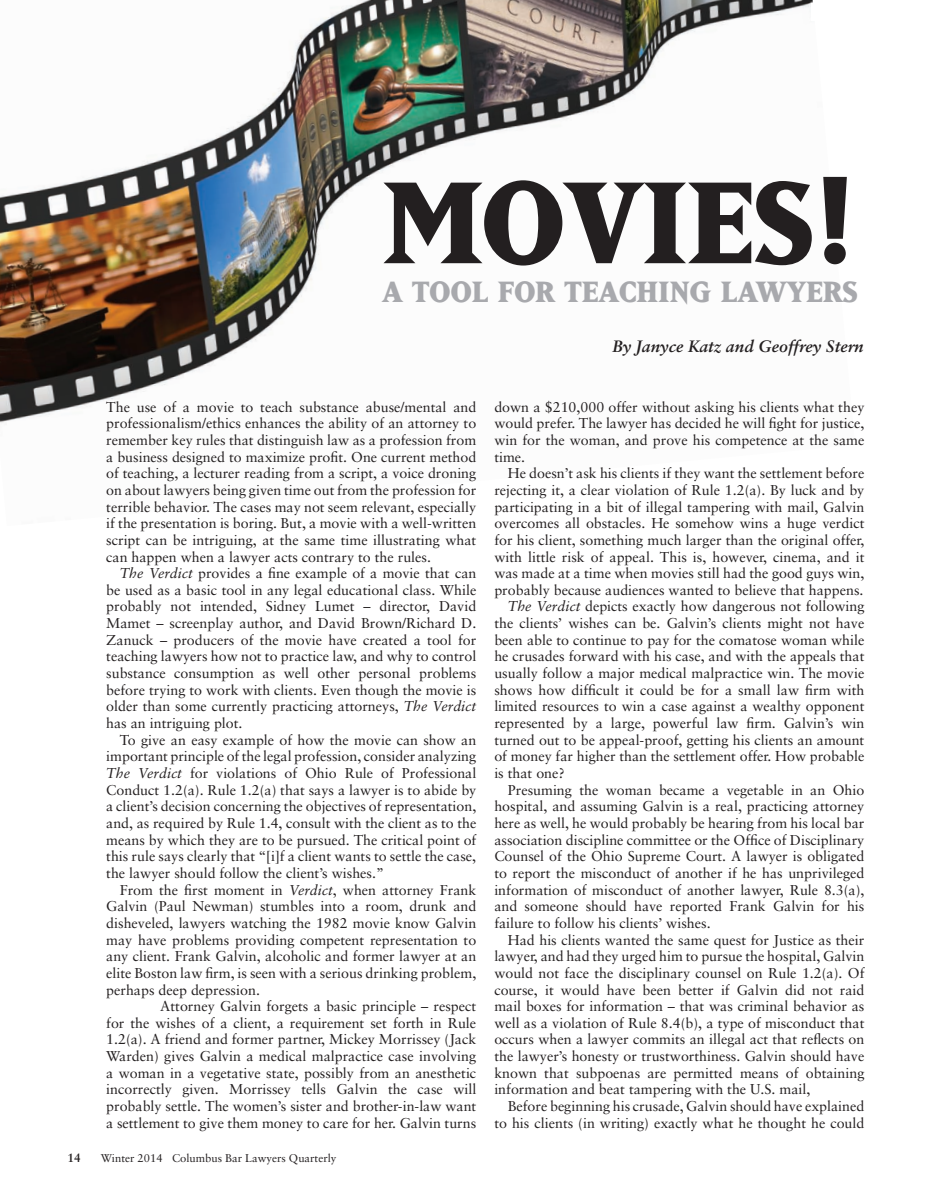
<style>
.page{position:relative;width:932px;height:1202px;background:#fff}
.page>*{position:absolute;margin:0;border:0;box-sizing:border-box;transform-origin:0 0}
.t1{font:800 136.5px "Matrix";color:#231f20}
.t2{font:800 34.5px "Matrix";color:#a8a9ad}
.t3{font:italic 700 16.5px "Sabon";color:#231f20}
.t4{font:14.25px/16.6px "Sabon";color:#231f20;text-align:justify}
.t5{font:700 12px "Sabon";color:#231f20}
.t6{font:11.25px "Sabon";color:#231f20}
.s1{font-style:italic}
</style>
<div class="page">
<img style="left:0;top:0;width:813px;height:423px">
<div style="left:810px;top:3px;width:7px;height:17px;background:#fff"></div>
<h1 class="t1" style="left:382px;top:154px;width:478px">MOVIES!</h1>
<h2 class="t2" style="left:382px;top:275px;width:477px">A TOOL FOR TEACHING LAWYERS</h2>
<p class="t3" style="left:612px;top:336px;width:252px">By Janyce Katz and Geoffrey Stern</p>
<p class="t4" style="left:106px;top:398px;width:371px">The use of a movie to teach substance abuse/mental and professionalism/ethics enhances the ability of an attorney to remember key rules that distinguish law as a profession from a business designed to maximize profit. One current method of teaching, a lecturer reading from a script, a voice droning on about lawyers being given time out from the profession for terrible behavior. The cases may not seem relevant, especially if the presentation is boring. But, a movie with a well-written script can be intriguing, at the same time illustrating what can happen when a lawyer acts contrary to the rules.</p>
<p class="t4" style="left:106px;top:565px;width:371px;text-indent:14px"><span class="s1">The Verdict</span> provides a fine example of a movie that can be used as a basic tool in any legal educational class. While probably not intended, Sidney Lumet – director, David Mamet – screenplay author, and David Brown/Richard D.<br>Zanuck – producers of the movie have created a tool for teaching lawyers how not to practice law, and why to control substance consumption as well other personal problems before trying to work with clients. Even though the movie is older than some currently practicing attorneys, <span class="s1">The Verdict </span>has an intriguing plot.</p>
<p class="t4" style="left:106px;top:731px;width:371px;text-indent:14px">To give an easy example of how the movie can show an important principle of the legal profession, consider analyzing <span class="s1">The Verdict</span> for violations of Ohio Rule of Professional Conduct 1.2(a). Rule 1.2(a) that says a lawyer is to abide by a client’s decision concerning the objectives of representation, and, as required by Rule 1.4, consult with the client as to the means by which they are to be pursued. The critical point of this rule says clearly that “[i]f a client wants to settle the case, the lawyer should follow the client’s wishes.”</p>
<p class="t4" style="left:106px;top:881px;width:371px;text-indent:14px">From the first moment in <span class="s1">Verdict</span>, when attorney Frank Galvin (Paul Newman) stumbles into a room, drunk and disheveled, lawyers watching the 1982 movie know Galvin may have problems providing competent representation to any client. Frank Galvin, alcoholic and former lawyer at an elite Boston law firm, is seen with a serious drinking problem, perhaps deep depression.</p>
<p class="t4" style="left:106px;top:997px;width:371px;text-indent:54px">Attorney Galvin forgets a basic principle – respect for the wishes of a client, a requirement set forth in Rule 1.2(a). A friend and former partner, Mickey Morrissey (Jack Warden) gives Galvin a medical malpractice case involving a woman in a vegetative state, possibly from an anesthetic incorrectly given. Morrissey tells Galvin the case will probably settle. The women’s sister and brother-in-law want a settlement to give them money to care for her. Galvin turns</p>
<p class="t5" style="left:68px;top:1150px;width:15px">14</p>
<p class="t6" style="left:101px;top:1151px;width:237px">Winter 2014 Columbus Bar Lawyers Quarterly</p>
<p class="t4" style="left:494px;top:398px;width:371px">down a $210,000 offer without asking his clients what they would prefer. The lawyer has decided he will fight for justice, win for the woman, and prove his competence at the same time.</p>
<p class="t4" style="left:508px;top:465px;width:358px">He doesn’t ask his clients if they want the settlement before</p>
<p class="t4" style="left:494px;top:481px;width:371px">rejecting it, a clear violation of Rule 1.2(a). By luck and by</p>
<p class="t4" style="left:494px;top:498px;width:371px">participating in a bit of illegal tampering with mail, Galvin</p>
<p class="t4" style="left:494px;top:515px;width:371px">overcomes all obstacles. He somehow wins a huge verdict</p>
<p class="t4" style="left:494px;top:531px;width:371px">for his client, something much larger than the original offer,</p>
<p class="t4" style="left:494px;top:548px;width:371px">with little risk of appeal. This is, however, cinema, and it</p>
<p class="t4" style="left:494px;top:565px;width:371px">was made at a time when movies still had the good guys win,</p>
<p class="t4" style="left:494px;top:581px;width:370px">probably because audiences wanted to believe that happens.</p>
<p class="t4" style="left:508px;top:598px;width:358px"><span class="s1">The Verdict</span> depicts exactly how dangerous not following</p>
<p class="t4" style="left:494px;top:614px;width:371px">the clients’ wishes can be. Galvin’s clients might not have</p>
<p class="t4" style="left:494px;top:631px;width:371px">been able to continue to pay for the comatose woman while</p>
<p class="t4" style="left:494px;top:648px;width:371px">he crusades forward with his case, and with the appeals that</p>
<p class="t4" style="left:494px;top:664px;width:371px">usually follow a major medical malpractice win. The movie</p>
<p class="t4" style="left:494px;top:681px;width:371px">shows how difficult it could be for a small law firm with</p>
<p class="t4" style="left:494px;top:698px;width:371px">limited resources to win a case against a wealthy opponent</p>
<p class="t4" style="left:494px;top:714px;width:371px">represented by a large, powerful law firm. Galvin’s win</p>
<p class="t4" style="left:494px;top:731px;width:371px">turned out to be appeal-proof, getting his clients an amount</p>
<p class="t4" style="left:494px;top:748px;width:371px">of money far higher than the settlement offer. How probable</p>
<p class="t4" style="left:494px;top:764px;width:72px">is that one?</p>
<p class="t4" style="left:508px;top:781px;width:358px">Presuming the woman became a vegetable in an Ohio</p>
<p class="t4" style="left:494px;top:798px;width:371px">hospital, and assuming Galvin is a real, practicing attorney</p>
<p class="t4" style="left:494px;top:814px;width:371px">here as well, he would probably be hearing from his local bar</p>
<p class="t4" style="left:494px;top:831px;width:371px">association discipline committee or the Office of Disciplinary</p>
<p class="t4" style="left:494px;top:847px;width:371px">Counsel of the Ohio Supreme Court. A lawyer is obligated</p>
<p class="t4" style="left:494px;top:864px;width:371px">to report the misconduct of another if he has unprivileged</p>
<p class="t4" style="left:494px;top:881px;width:371px">information of misconduct of another lawyer, Rule 8.3(a),</p>
<p class="t4" style="left:494px;top:897px;width:371px">and someone should have reported Frank Galvin for his</p>
<p class="t4" style="left:494px;top:914px;width:218px">failure to follow his clients’ wishes.</p>
<p class="t4" style="left:508px;top:931px;width:358px">Had his clients wanted the same quest for Justice as their</p>
<p class="t4" style="left:494px;top:947px;width:371px">lawyer, and had they urged him to pursue the hospital, Galvin</p>
<p class="t4" style="left:494px;top:964px;width:371px">would not face the disciplinary counsel on Rule 1.2(a). Of</p>
<p class="t4" style="left:494px;top:981px;width:371px">course, it would have been better if Galvin did not raid</p>
<p class="t4" style="left:494px;top:997px;width:371px">mail boxes for information – that was criminal behavior as</p>
<p class="t4" style="left:494px;top:1014px;width:371px">well as a violation of Rule 8.4(b), a type of misconduct that</p>
<p class="t4" style="left:494px;top:1031px;width:371px">occurs when a lawyer commits an illegal act that reflects on</p>
<p class="t4" style="left:494px;top:1047px;width:371px">the lawyer’s honesty or trustworthiness. Galvin should have</p>
<p class="t4" style="left:494px;top:1064px;width:371px">known that subpoenas are permitted means of obtaining</p>
<p class="t4" style="left:494px;top:1081px;width:317px">information and beat tampering with the U.S. mail,</p>
<p class="t4" style="left:508px;top:1097px;width:358px">Before beginning his crusade, Galvin should have explained</p>
<p class="t4" style="left:494px;top:1114px;width:371px">to his clients (in writing) exactly what he thought he could</p>
</div>
